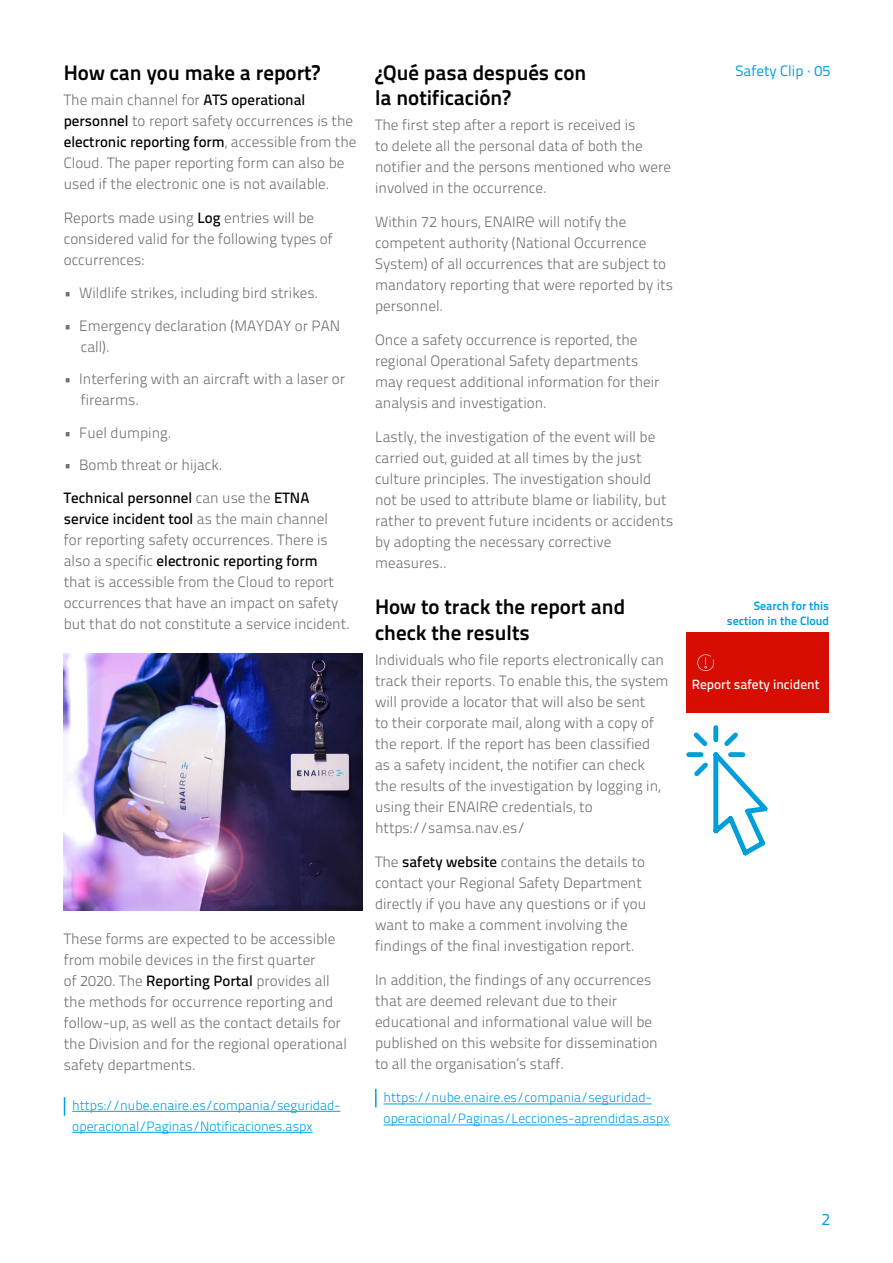
<style>
.page{position:relative;width:893px;height:1263px;background:#fff}
.page>*{position:absolute;margin:0;border:0;box-sizing:border-box;transform-origin:0 0}
.t1{font:700 21px/25.5px "ENAIRE Titillium";color:#000}
.t2{font:16.5px "ENAIRE Titillium";color:#009fe3}
.t3{font:300 15px/21px "ENAIRE Titillium";color:#706f6f}
.t4{font:15px "ENAIRE Titillium";color:#009fe3}
.t5{font:300 13.5px/21px "ENAIRE Titillium";color:#009fe3}
.t6{font:600 13.35px "ENAIRE Titillium";color:#fff}
.t7{font:700 12px/15px "ENAIRE Titillium";color:#009fe3;text-align:right}
.s1{font-weight:600;color:#000}
</style>
<div class="page">
<hr style="left:384px;top:1104px;width:268px;height:1px;background:#009fe3">
<hr style="left:384px;top:1125px;width:286px;height:1px;background:#009fe3">
<hr style="left:72px;top:1111px;width:268px;height:1px;background:#009fe3">
<hr style="left:72px;top:1132px;width:241px;height:1px;background:#009fe3">
<svg style="left:64px;top:1097px;width:1px;height:19px"></svg>
<img style="left:64px;top:653px;width:298px;height:257px">
<svg style="left:375px;top:1089px;width:2px;height:18px"></svg>
<svg style="left:686px;top:725px;width:82px;height:131px"></svg>
<div style="left:686px;top:632px;width:143px;height:81px;background:#d80d02"></div>
<svg style="left:697px;top:654px;width:17px;height:17px"></svg>
<h1 class="t1" style="left:64px;top:58px;width:257px">How can you make a report?</h1>
<p class="t3" style="left:64px;top:88px;width:294px">The main channel for <span class="s1">ATS operational personnel</span> to report safety occurrences is the <span class="s1">electronic reporting form</span>, accessible from the Cloud. The paper reporting form can also be used if the electronic one is not available.</p>
<p class="t3" style="left:64px;top:206px;width:270px">Reports made using <span class="s1">Log</span> entries will be considered valid for the following types of occurrences:</p>
<p class="t3" style="left:64px;top:282px;width:256px">• Wildlife strikes, including bird strikes.</p>
<p class="t3" style="left:81px;top:314px;width:261px;text-indent:-17px">• Emergency declaration (MAYDAY or PAN call).</p>
<p class="t3" style="left:81px;top:368px;width:266px;text-indent:-17px">• Interfering with an aircraft with a laser or firearms.</p>
<p class="t3" style="left:64px;top:421px;width:109px">• Fuel dumping.</p>
<p class="t3" style="left:64px;top:448px;width:247px;line-height:32.5px">• Bomb threat or hijack.<br><span class="s1">Technical personnel</span> can use the <span class="s1">ETNA</span></p>
<p class="t3" style="left:64px;top:507px;width:288px"><span class="s1">service incident tool</span> as the main channel<br>for reporting safety occurrences. There is also a specific <span class="s1">electronic reporting form<br></span>that is accessible from the Cloud to report occurrences that have an impact on safety but that do not constitute a service incident.</p>
<p class="t3" style="left:64px;top:927px;width:285px">These forms are expected to be accessible from mobile devices in the first quarter<br>of 2020. The <span class="s1">Reporting Portal</span> provides all the methods for occurrence reporting and follow-up, as well as the contact details for the Division and for the regional operational safety departments.</p>
<p class="t5" style="left:72px;top:1094px;width:270px">https://nube.enaire.es/compania/seguridad&shy;operacional/Paginas/Notificaciones.aspx</p>
<h1 class="t1" style="left:375px;top:58px;width:213px">¿Qué pasa después con la notificación?</h1>
<p class="t3" style="left:375px;top:114px;width:297px">The first step after a report is received is<br>to delete all the personal data of both the notifier and the persons mentioned who were involved in the occurrence.</p>
<p class="t3" style="left:375px;top:211px;width:299px">Within 72 hours, ENAIRE will notify the competent authority (National Occurrence System) of all occurrences that are subject to mandatory reporting that were reported by its personnel.</p>
<p class="t3" style="left:375px;top:328px;width:286px">Once a safety occurrence is reported, the regional Operational Safety departments may request additional information for their analysis and investigation.</p>
<p class="t3" style="left:375px;top:425px;width:300px">Lastly, the investigation of the event will be carried out, guided at all times by the just culture principles. The investigation should not be used to attribute blame or liability, but rather to prevent future incidents or accidents by adopting the necessary corrective measures..</p>
<h1 class="t1" style="left:375px;top:593px;width:252px">How to track the report and check the results</h1>
<p class="t3" style="left:375px;top:649px;width:295px">Individuals who file reports electronically can track their reports. To enable this, the system will provide a locator that will also be sent<br>to their corporate mail, along with a copy of the report. If the report has been classified as a safety incident, the notifier can check the results of the investigation by logging in, using their ENAIRE credentials, to https://samsa.nav.es/</p>
<p class="t3" style="left:375px;top:850px;width:273px">The <span class="s1">safety website</span> contains the details to contact your Regional Safety Department directly if you have any questions or if you want to make a comment involving the findings of the final investigation report.</p>
<p class="t3" style="left:375px;top:968px;width:284px">In addition, the findings of any occurrences that are deemed relevant due to their educational and informational value will be published on this website for dissemination to all the organisation’s staff.</p>
<p class="t5" style="left:384px;top:1086px;width:288px">https://nube.enaire.es/compania/seguridad&shy;operacional/Paginas/Lecciones-aprendidas.aspx</p>
<p class="t4" style="left:736px;top:60px;width:96px">Safety Clip · 05</p>
<p class="t7" style="left:727px;top:598px;width:104px">Search for this section in the Cloud</p>
<p class="t6" style="left:692px;top:674px;width:129px">Report safety incident</p>
<p class="t2" style="left:821px;top:1207px;width:10px">2</p>
</div>
